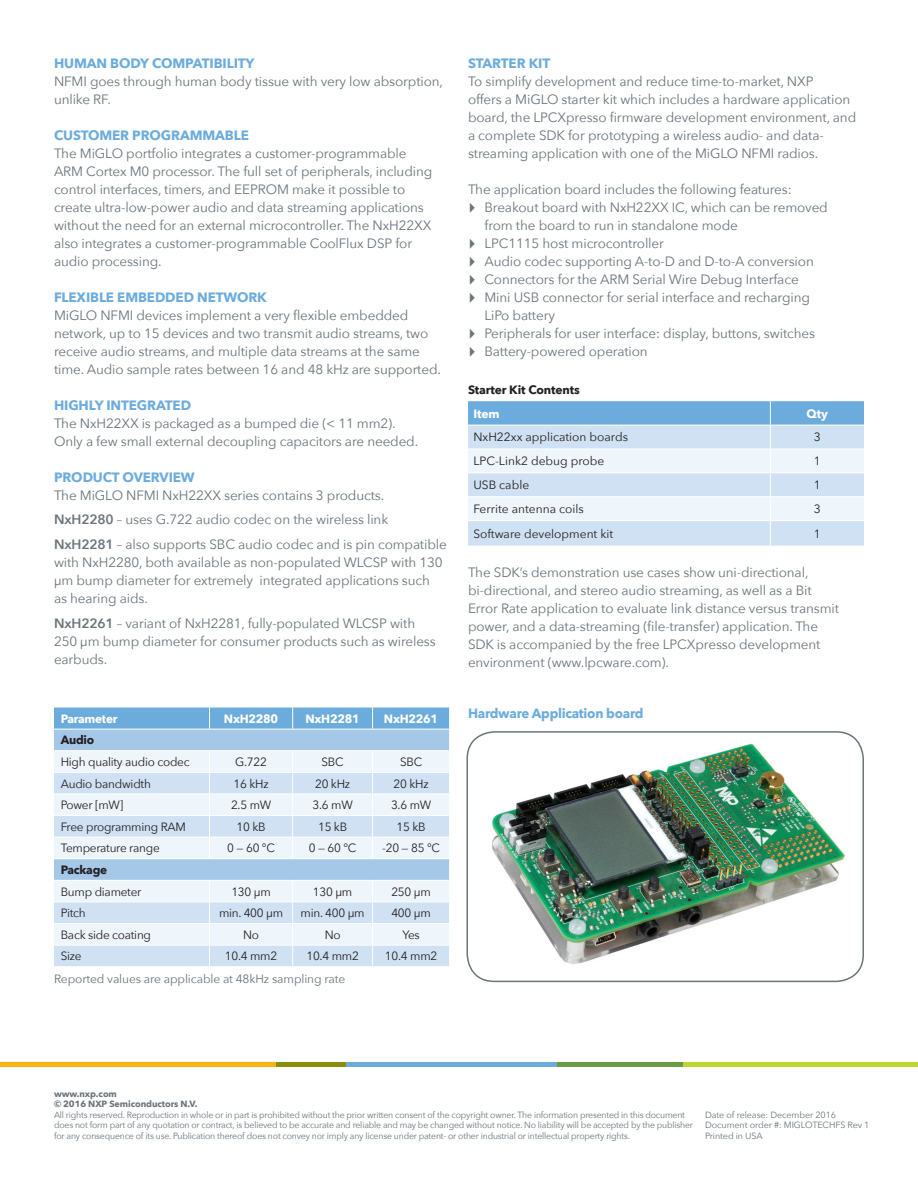
<style>
.page{position:relative;width:918px;height:1188px;background:#fff}
.page>*{position:absolute;margin:0;border:0;box-sizing:border-box;transform-origin:0 0}
.t1{font:13.5px/18px "Avenir Next";letter-spacing:-.01em;color:#6a747b}
.t2{font:700 13.5px "Avenir Next";letter-spacing:-.01em;color:#6cacdd}
.t3{font:12px "Avenir Next";letter-spacing:-.02em;color:#231f20}
.t4{font:12px "Avenir Next";color:#231f20}
.t5{font:12px "Avenir Next";letter-spacing:-.01em;color:#6a747b}
.t6{font:700 12px "Avenir Next";letter-spacing:-.02em;color:#fff}
.t7{font:700 12px "Avenir Next";letter-spacing:-.015em;color:#231f20}
.t8{font:9px/10.5px "Avenir Next";letter-spacing:-.02em;color:#6a747b}
.t9{font:700 9px "Avenir Next";letter-spacing:-.01em;color:#6a747b}
.s1{font-weight:600}
</style>
<div class="page">
<svg style="left:468px;top:401px;width:396px;height:145px;background:#cae0f2"></svg>
<hr style="left:346px;top:1062px;width:212px;height:4px;background:#6cacdd">
<hr style="left:0;top:1062px;width:276px;height:4px;background:#fbb316">
<hr style="left:276px;top:1062px;width:70px;height:4px;background:#8a8d06">
<hr style="left:683px;top:1062px;width:235px;height:4px;background:#bed630">
<hr style="left:558px;top:1062px;width:125px;height:4px;background:#6c9b46">
<img style="left:483px;top:732px;width:367px;height:232px">
<div style="left:466px;top:731px;width:398px;height:251px;border:2px solid #6a747b;border-radius:27px"></div>
<svg style="left:54px;top:708px;width:396px;height:258px;background:#cfe2f3"></svg>
<hr style="left:54px;top:902px;width:156px;height:1px;background:#fff">
<hr style="left:210px;top:902px;width:83px;height:1px;background:#fff">
<hr style="left:293px;top:902px;width:80px;height:1px;background:#fff">
<hr style="left:373px;top:902px;width:77px;height:1px;background:#fff">
<p class="t2" style="left:54px;top:51px;width:202px">HUMAN BODY COMPATIBILITY</p>
<p class="t1" style="left:54px;top:71px;width:391px">NFMI goes through human body tissue with very low absorption, unlike RF.</p>
<p class="t2" style="left:54px;top:123px;width:196px">CUSTOMER PROGRAMMABLE</p>
<p class="t1" style="left:54px;top:143px;width:380px">The MiGLO portfolio integrates a customer-programmable ARM Cortex M0 processor. The full set of peripherals, including control interfaces, timers, and EEPROM make it possible to create ultra-low-power audio and data streaming applications without the need for an external microcontroller. The NxH22XX also integrates a customer-programmable CoolFlux DSP for audio processing.</p>
<p class="t2" style="left:54px;top:285px;width:214px">FLEXIBLE EMBEDDED NETWORK</p>
<p class="t1" style="left:54px;top:305px;width:388px">MiGLO NFMI devices implement a very flexible embedded network, up to 15 devices and two transmit audio streams, two receive audio streams, and multiple data streams at the same time. Audio sample rates between 16 and 48 kHz are supported.</p>
<p class="t2" style="left:54px;top:393px;width:139px">HIGHLY INTEGRATED</p>
<p class="t1" style="left:54px;top:413px;width:366px">The NxH22XX is packaged as a bumped die (&lt; 11 mm2).<br>Only a few small external decoupling capacitors are needed.</p>
<p class="t2" style="left:54px;top:465px;width:142px">PRODUCT OVERVIEW</p>
<p class="t1" style="left:54px;top:485px;width:332px">The MiGLO NFMI NxH22XX series contains 3 products.</p>
<p class="t1" style="left:54px;top:510px;width:336px"><span class="s1">NxH2280</span> – uses G.722 audio codec on the wireless link</p>
<p class="t1" style="left:54px;top:535px;width:394px"><span class="s1">NxH2281</span> – also supports SBC audio codec and is pin compatible with NxH2280, both available as non-populated WLCSP with 130 µm bump diameter for extremely integrated applications such<br>as hearing aids.</p>
<p class="t1" style="left:54px;top:613px;width:383px"><span class="s1">NxH2261</span> – variant of NxH2281, fully-populated WLCSP with<br>250 µm bump diameter for consumer products such as wireless earbuds.</p>
<p class="t6" style="left:61px;top:708px;width:58px">Parameter</p>
<p class="t6" style="left:224px;top:708px;width:56px">NxH2280</p>
<p class="t6" style="left:306px;top:708px;width:56px">NxH2281</p>
<p class="t6" style="left:384px;top:708px;width:56px">NxH2261</p>
<p class="t7" style="left:61px;top:730px;width:35px">Audio</p>
<p class="t3" style="left:61px;top:752px;width:130px">High quality audio codec</p>
<p class="t3" style="left:235px;top:752px;width:33px">G.722</p>
<p class="t3" style="left:322px;top:752px;width:24px">SBC</p>
<p class="t3" style="left:400px;top:752px;width:24px">SBC</p>
<p class="t3" style="left:61px;top:773px;width:92px">Audio bandwidth</p>
<p class="t3" style="left:234px;top:773px;width:37px">16 kHz</p>
<p class="t3" style="left:315px;top:773px;width:37px">20 kHz</p>
<p class="t3" style="left:394px;top:773px;width:37px">20 kHz</p>
<p class="t3" style="left:61px;top:795px;width:64px">Power [mW]</p>
<p class="t3" style="left:231px;top:795px;width:42px">2.5 mW</p>
<p class="t3" style="left:313px;top:795px;width:42px">3.6 mW</p>
<p class="t3" style="left:391px;top:795px;width:42px">3.6 mW</p>
<p class="t3" style="left:61px;top:816px;width:127px">Free programming RAM</p>
<p class="t3" style="left:237px;top:816px;width:31px">10 kB</p>
<p class="t3" style="left:318px;top:816px;width:31px">15 kB</p>
<p class="t3" style="left:397px;top:816px;width:31px">15 kB</p>
<p class="t3" style="left:61px;top:838px;width:100px">Temperature range</p>
<p class="t3" style="left:227px;top:838px;width:49px">0 — 60 °C</p>
<p class="t3" style="left:309px;top:838px;width:49px">0 — 60 °C</p>
<p class="t3" style="left:382px;top:838px;width:59px">-20 — 85 °C</p>
<p class="t7" style="left:61px;top:859px;width:48px">Package</p>
<p class="t3" style="left:61px;top:881px;width:82px">Bump diameter</p>
<p class="t3" style="left:231px;top:881px;width:41px">130 μm</p>
<p class="t3" style="left:313px;top:881px;width:41px">130 μm</p>
<p class="t3" style="left:391px;top:881px;width:41px">250 μm</p>
<p class="t3" style="left:61px;top:903px;width:27px">Pitch</p>
<p class="t3" style="left:219px;top:903px;width:66px">min. 400 μm</p>
<p class="t3" style="left:301px;top:903px;width:66px">min. 400 μm</p>
<p class="t3" style="left:391px;top:903px;width:41px">400 μm</p>
<p class="t3" style="left:61px;top:924px;width:92px">Back side coating</p>
<p class="t3" style="left:243px;top:924px;width:17px">No</p>
<p class="t3" style="left:325px;top:924px;width:17px">No</p>
<p class="t3" style="left:402px;top:924px;width:19px">Yes</p>
<p class="t3" style="left:61px;top:946px;width:22px">Size</p>
<p class="t3" style="left:225px;top:946px;width:54px">10.4 mm2</p>
<p class="t3" style="left:306px;top:946px;width:54px">10.4 mm2</p>
<p class="t3" style="left:385px;top:946px;width:54px">10.4 mm2</p>
<p class="t5" style="left:54px;top:969px;width:293px">Reported values are applicable at 48kHz sampling rate</p>
<p class="t2" style="left:468px;top:51px;width:84px">STARTER KIT</p>
<p class="t1" style="left:468px;top:71px;width:390px">To simplify development and reduce time-to-market, NXP<br>offers a MiGLO starter kit which includes a hardware application board, the LPCXpresso firmware development environment, and a complete SDK for prototyping a wireless audio- and data&shy;streaming application with one of the MiGLO NFMI radios.</p>
<p class="t1" style="left:468px;top:179px;width:325px">The application board includes the following features:</p>
<p class="t1" style="left:484px;top:197px;width:345px;text-indent:-15px">◆ Breakout board with NxH22XX IC, which can be removed from the board to run in standalone mode</p>
<p class="t1" style="left:470px;top:233px;width:196px">◆ LPC1115 host microcontroller</p>
<p class="t1" style="left:470px;top:251px;width:346px">◆ Audio codec supporting A-to-D and D-to-A conversion</p>
<p class="t1" style="left:470px;top:269px;width:331px">◆ Connectors for the ARM Serial Wire Debug Interface</p>
<p class="t1" style="left:484px;top:287px;width:327px;text-indent:-15px">◆ Mini USB connector for serial interface and recharging<br>LiPo battery</p>
<p class="t1" style="left:470px;top:323px;width:347px">◆ Peripherals for user interface: display, buttons, switches</p>
<p class="t1" style="left:470px;top:341px;width:180px">◆ Battery-powered operation</p>
<p class="t7" style="left:468px;top:380px;width:113px">Starter Kit Contents</p>
<p class="t6" style="left:473px;top:403px;width:28px">Item</p>
<p class="t6" style="left:807px;top:403px;width:23px">Qty</p>
<p class="t4" style="left:473px;top:427px;width:156px">NxH22xx application boards</p>
<p class="t3" style="left:814px;top:427px;width:8px">3</p>
<p class="t4" style="left:473px;top:451px;width:133px">LPC-Link2 debug probe</p>
<p class="t3" style="left:814px;top:451px;width:8px">1</p>
<p class="t4" style="left:473px;top:475px;width:57px">USB cable</p>
<p class="t3" style="left:814px;top:475px;width:8px">1</p>
<p class="t4" style="left:473px;top:499px;width:112px">Ferrite antenna coils</p>
<p class="t3" style="left:814px;top:499px;width:8px">3</p>
<p class="t4" style="left:473px;top:524px;width:141px">Software development kit</p>
<p class="t3" style="left:814px;top:524px;width:8px">1</p>
<p class="t1" style="left:468px;top:563px;width:373px">The SDK’s demonstration use cases show uni-directional, bi-directional, and stereo audio streaming, as well as a Bit Error Rate application to evaluate link distance versus transmit power, and a data-streaming (file-transfer) application. The SDK is accompanied by the free LPCXpresso development environment (www.lpcware.com).</p>
<p class="t2" style="left:468px;top:702px;width:177px">Hardware Application board</p>
<p class="t9" style="left:54px;top:1086px;width:64px">www.nxp.com</p>
<p class="t9" style="left:54px;top:1096px;width:145px">© 2016 NXP Semiconductors N.V.</p>
<p class="t8" style="left:54px;top:1109px;width:641px">All rights reserved. Reproduction in whole or in part is prohibited without the prior written consent of the copyright owner. The information presented in this document does not form part of any quotation or contract, is believed to be accurate and reliable and may be changed without notice. No liability will be accepted by the publisher for any consequence of its use. Publication thereof does not convey nor imply any license under patent- or other industrial or intellectual property rights.</p>
<p class="t8" style="left:705px;top:1109px;width:133px">Date of release: December 2016</p>
<p class="t8" style="left:705px;top:1119px;width:166px">Document order #: MIGLOTECHFS Rev 1</p>
<p class="t8" style="left:705px;top:1130px;width:59px">Printed in USA</p>
</div>
